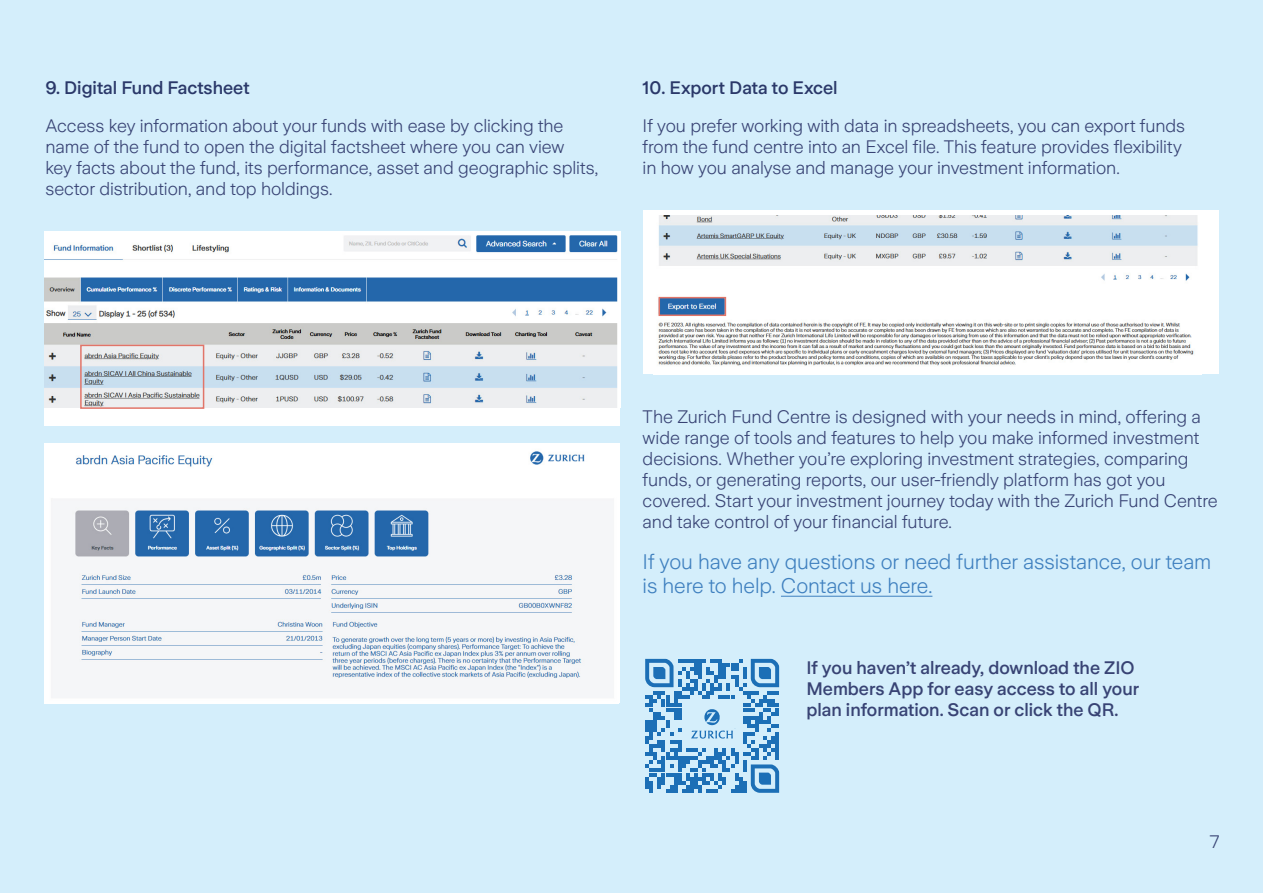
<style>
.page{position:relative;width:1263px;height:893px;background:#d4eefb}
.page>*{position:absolute;margin:0;border:0;box-sizing:border-box;transform-origin:0 0}
.t1{font:300 21px/24px "Zurich Sans";letter-spacing:-.005em;color:#3f80bf}
.t2{font:300 18px/21px "Zurich Sans";letter-spacing:-.005em;color:#384374}
.t3{font:500 18px/21px "Zurich Sans";color:#384374}
.t4{font:500 18px "Zurich Sans";color:#2a3869}
</style>
<div class="page">
<svg style="left:645px;top:659px;width:134px;height:134px"></svg>
<div style="left:45px;top:232px;width:575px;height:193px;background:#fff"></div>
<img style="left:45px;top:235px;width:573px;height:173px">
<img style="left:45px;top:443px;width:573px;height:260px">
<hr style="left:781px;top:596px;width:151px;height:1px;background:#3f80bf">
<div style="left:643px;top:210px;width:575px;height:164px;background:#fff"></div>
<img style="left:658px;top:216px;width:540px;height:150px">
<svg style="left:658px;top:296px;width:69px;height:21px"></svg>
<svg style="left:79px;top:344px;width:126px;height:65px;background:#cfd0d5"></svg>
<p class="t4" style="left:46px;top:78px;width:206px">9. Digital Fund Factsheet</p>
<p class="t2" style="left:46px;top:116px;width:554px">Access key information about your funds with ease by clicking the name of the fund to open the digital factsheet where you can view<br>key facts about the fund, its performance, asset and geographic splits, sector distribution, and top holdings.</p>
<p class="t4" style="left:643px;top:78px;width:197px">10. Export Data to Excel</p>
<p class="t2" style="left:643px;top:116px;width:544px">If you prefer working with data in spreadsheets, you can export funds from the fund centre into an Excel file. This feature provides flexibility in how you analyse and manage your investment information.</p>
<p class="t2" style="left:643px;top:406px;width:576px">The Zurich Fund Centre is designed with your needs in mind, offering a wide range of tools and features to help you make informed investment decisions. Whether you’re exploring investment strategies, comparing funds, or generating reports, our user-friendly platform has got you covered. Start your investment journey today with the Zurich Fund Centre and take control of your financial future.</p>
<p class="t1" style="left:643px;top:550px;width:570px">If you have any questions or need further assistance, our team is here to help. Contact us here.</p>
<p class="t3" style="left:806px;top:657px;width:334px">If you haven’t already, download the ZIO<br>Members App for easy access to all your plan information. Scan or click the QR.</p>
<p class="t2" style="left:1210px;top:832px;width:11px">7</p>
</div>
